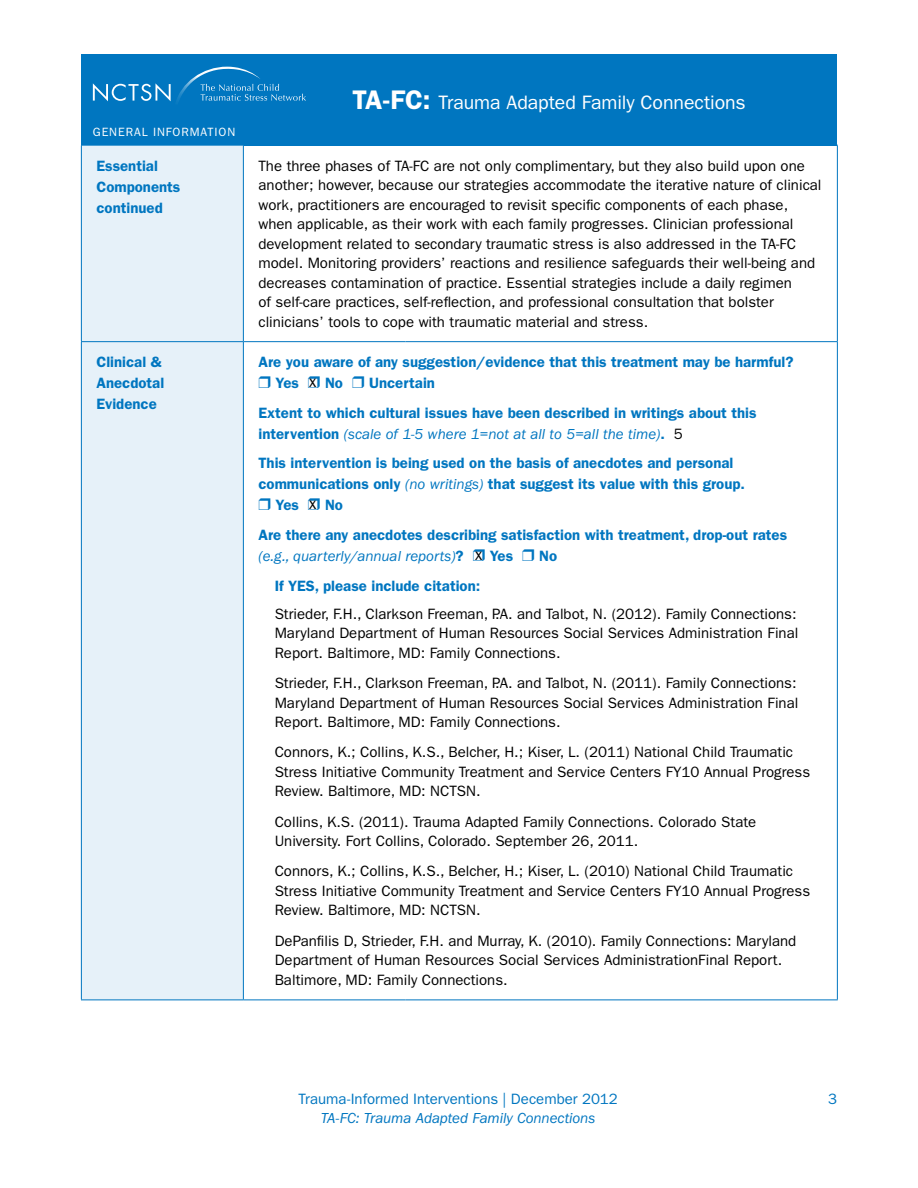
<style>
.page{position:relative;width:918px;height:1188px;background:#fff}
.page>*{position:absolute;margin:0;border:0;box-sizing:border-box;transform-origin:0 0}
.t1{font:19.5px "ITC Franklin Gothic Std";color:#fff}
.t2{font:16.5px "ITC Franklin Gothic Std";color:#000}
.t3{font:15px/19.5px "ITC Franklin Gothic Std";color:#000}
.t4{font:600 15px/21px "ITC Franklin Gothic Std";color:#0076c0}
.t5{font:italic 15px "ITC Franklin Gothic Std";color:#0076c0}
.t6{font:15px "ITC Franklin Gothic Std";color:#0076c0}
.t7{font:12px "ITC Franklin Gothic Std";letter-spacing:.075em;color:#fff}
.s1{font-weight:600;font-size:27px}
.s2{font-weight:400;font-style:italic}
.s3{font-weight:400;color:#000}
.s4{font-weight:600;font-style:normal}
.s5{font-weight:400;font-size:16.5px;color:#000}
</style>
<div class="page">
<div style="left:81px;top:54px;width:756px;height:92px;background:#0076c0"></div>
<svg style="left:93px;top:66px;width:213px;height:36px"></svg>
<div style="left:82px;top:146px;width:161px;height:854px;background:#e6f1f9"></div>
<hr style="left:81px;top:146px;width:1px;height:195px;background:#0076c0">
<hr style="left:243px;top:146px;width:1px;height:195px;background:#0076c0">
<hr style="left:406px;top:145px;width:432px;height:1px;background:#0076c0">
<hr style="left:837px;top:146px;width:1px;height:195px;background:#0076c0">
<hr style="left:81px;top:341px;width:162px;height:1px;background:#0076c0">
<hr style="left:81px;top:342px;width:1px;height:658px;background:#0076c0">
<hr style="left:243px;top:341px;width:163px;height:1px;background:#0076c0">
<hr style="left:243px;top:342px;width:1px;height:658px;background:#0076c0">
<hr style="left:406px;top:341px;width:432px;height:1px;background:#0076c0">
<hr style="left:837px;top:342px;width:1px;height:658px;background:#0076c0">
<hr style="left:81px;top:1000px;width:162px;height:1px;background:#0076c0">
<hr style="left:243px;top:1000px;width:163px;height:1px;background:#0076c0">
<hr style="left:406px;top:1000px;width:432px;height:1px;background:#0076c0">
<h1 class="t1" style="left:352px;top:91px;width:395px"><span class="s1">TA-FC:</span> Trauma Adapted Family Connections</h1>
<p class="t7" style="left:93px;top:125px;width:144px">GENERAL INFORMATION</p>
<p class="t4" style="left:96px;top:155px;width:85px">Essential<br>Components continued</p>
<p class="t3" style="left:258px;top:156px;width:565px">The three phases of TA-FC are not only complimentary, but they also build upon one another; however, because our strategies accommodate the iterative nature of clinical work, practitioners are encouraged to revisit specific components of each phase, when applicable, as their work with each family progresses. Clinician professional development related to secondary traumatic stress is also addressed in the TA-FC model. Monitoring providers’ reactions and resilience safeguards their well-being and decreases contamination of practice. Essential strategies include a daily regimen<br>of self-care practices, self-reflection, and professional consultation that bolster clinicians’ tools to cope with traumatic material and stress.</p>
<p class="t4" style="left:96px;top:351px;width:69px">Clinical &amp;<br>Anecdotal<br>Evidence</p>
<p class="t4" style="left:276px;top:351px;width:520px;text-indent:-17px">Are you aware of any suggestion/evidence that this treatment may be harmful?<br>Yes</p>
<p class="t4" style="left:258px;top:368px;width:500px;line-height:29.7px;text-indent:111px">Uncertain<br>Extent to which cultural issues have been described in writings about this</p>
<p class="t4" style="left:258px;top:419px;width:476px;line-height:29.7px">intervention <span class="s2">(scale of 1-5 where 1=not at all to 5=all the time)</span>. <span class="s3">5<br></span>This intervention is being used on the basis of anecdotes and personal</p>
<p class="t4" style="left:276px;top:474px;width:471px;text-indent:-17px">communications only <span class="s2">(no writings)</span> that suggest its value with this group.<br>Yes</p>
<p class="t4" style="left:325px;top:372px;width:19px">No</p>
<p class="t2" style="left:309px;top:372px;width:9px">x</p>
<p class="t4" style="left:258px;top:490px;width:530px;line-height:29.7px;text-indent:67px">No<br>Are there any anecdotes describing satisfaction with treatment, drop-out rates</p>
<p class="t5" style="left:258px;top:548px;width:207px">(e.g., quarterly/annual reports)<span class="s4">?</span></p>
<p class="t4" style="left:539px;top:545px;width:19px">No</p>
<p class="t4" style="left:275px;top:575px;width:207px">If YES, please include citation:</p>
<p class="t3" style="left:275px;top:604px;width:525px">Strieder, F.H., Clarkson Freeman, P.A. and Talbot, N. (2012). Family Connections:<br>Maryland Department of Human Resources Social Services Administration Final<br>Report. Baltimore, MD: Family Connections.</p>
<p class="t3" style="left:275px;top:673px;width:525px">Strieder, F.H., Clarkson Freeman, P.A. and Talbot, N. (2011). Family Connections:<br>Maryland Department of Human Resources Social Services Administration Final<br>Report. Baltimore, MD: Family Connections.</p>
<p class="t3" style="left:275px;top:743px;width:537px">Connors, K.; Collins, K.S., Belcher, H.; Kiser, L. (2011) National Child Traumatic<br>Stress Initiative Community Treatment and Service Centers FY10 Annual Progress<br>Review. Baltimore, MD: NCTSN.</p>
<p class="t3" style="left:275px;top:812px;width:483px">Collins, K.S. (2011). Trauma Adapted Family Connections. Colorado State<br>University. Fort Collins, Colorado. September 26, 2011.</p>
<p class="t3" style="left:275px;top:862px;width:537px">Connors, K.; Collins, K.S., Belcher, H.; Kiser, L. (2010) National Child Traumatic<br>Stress Initiative Community Treatment and Service Centers FY10 Annual Progress<br>Review. Baltimore, MD: NCTSN.</p>
<p class="t3" style="left:275px;top:931px;width:523px">DePanfilis D, Strieder, F.H. and Murray, K. (2010). Family Connections: Maryland<br>Department of Human Resources Social Services AdministrationFinal Report.<br>Baltimore, MD: Family Connections.</p>
<p class="t2" style="left:309px;top:494px;width:9px">x</p>
<p class="t4" style="left:475px;top:545px;width:39px"><span class="s5">x</span> Yes</p>
<p class="t6" style="left:298px;top:1090px;width:321px">Trauma-Informed Interventions | December 2012</p>
<p class="t6" style="left:828px;top:1090px;width:10px">3</p>
<p class="t5" style="left:321px;top:1110px;width:276px">TA-FC: Trauma Adapted Family Connections</p>
</div>
